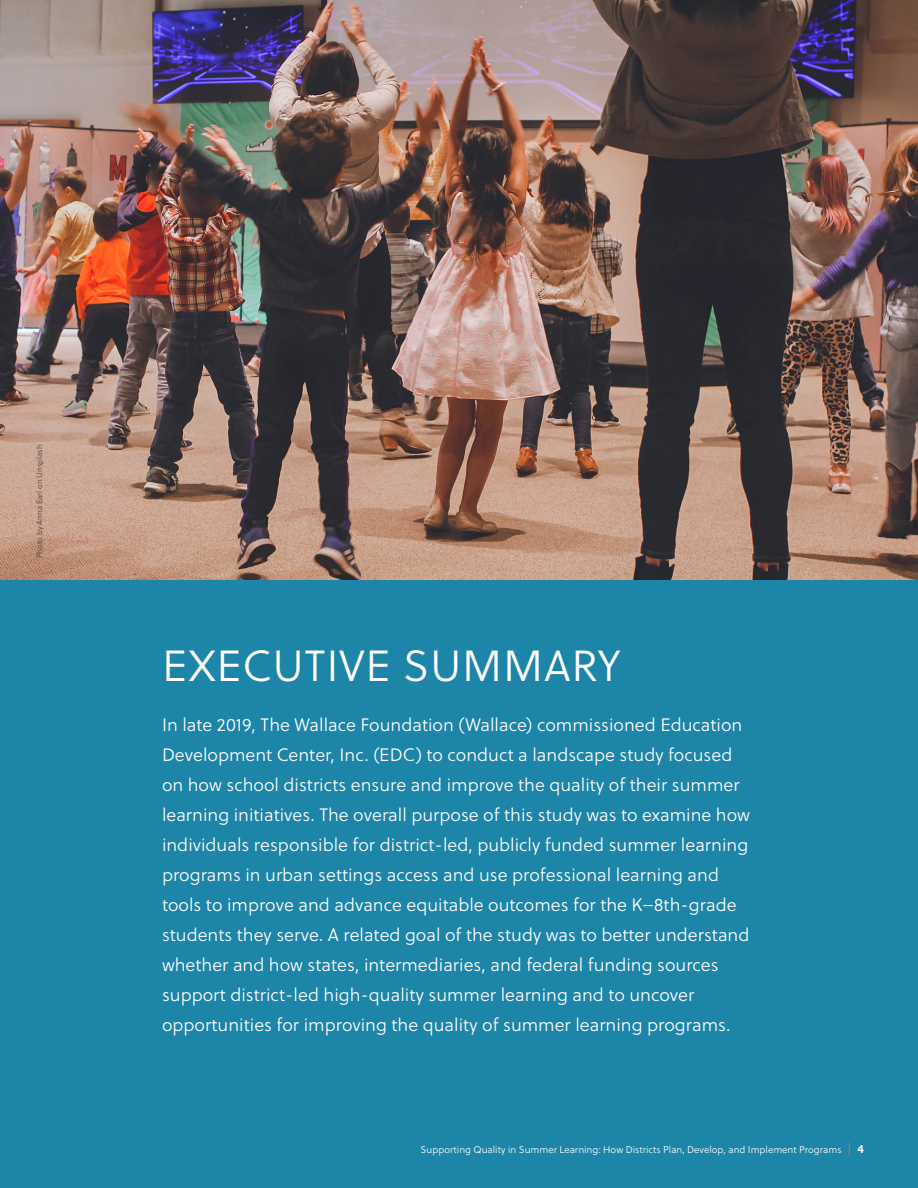
<style>
.page{position:relative;width:918px;height:1188px;background:#fff}
.page>*{position:absolute;margin:0;border:0;box-sizing:border-box;transform-origin:0 0}
.t1{font:43.5px "Soleil Lt";letter-spacing:.015em;color:#fff}
.body{font:18px/30px "Soleil Lt";color:#fff}
.t2{font:9.75px "Soleil Lt";color:#fff}
.photo_credit{font:7.8px "Soleil Lt";color:#533f3b}
.s1{font-size:12px;color:#f16d3f}
.s2{font-family:"Soleil Sb";font-size:12px}
</style>
<div class="page">
<div style="left:0;top:567px;width:918px;height:621px;background:#1d85a8"></div>
<img style="left:0;top:0;width:918px;height:580px">
<p class="photo_credit" style="left:34px;top:558px;width:115px;rotate:-90deg">Photo by Anna Earl on Unsplash</p>
<h1 class="t1" style="left:162px;top:635px;width:460px">EXECUTIVE SUMMARY</h1>
<p class="body" style="left:162px;top:709px;width:590px">In late 2019, The Wallace Foundation (Wallace) commissioned Education Development Center, Inc. (EDC) to conduct a landscape study focused on how school districts ensure and improve the quality of their summer learning initiatives. The overall purpose of this study was to examine how individuals responsible for district-led, publicly funded summer learning programs in urban settings access and use professional learning and tools to improve and advance equitable outcomes for the K–8th-grade students they serve. A related goal of the study was to better understand whether and how states, intermediaries, and federal funding sources support district-led high-quality summer learning and to uncover opportunities for improving the quality of summer learning programs.</p>
<p class="t2" style="left:421px;top:1143px;width:445px">Supporting Quality in Summer Learning: How Districts Plan, Develop, and Implement Programs <span class="s1">|</span> <span class="s2">4</span></p>
</div>
